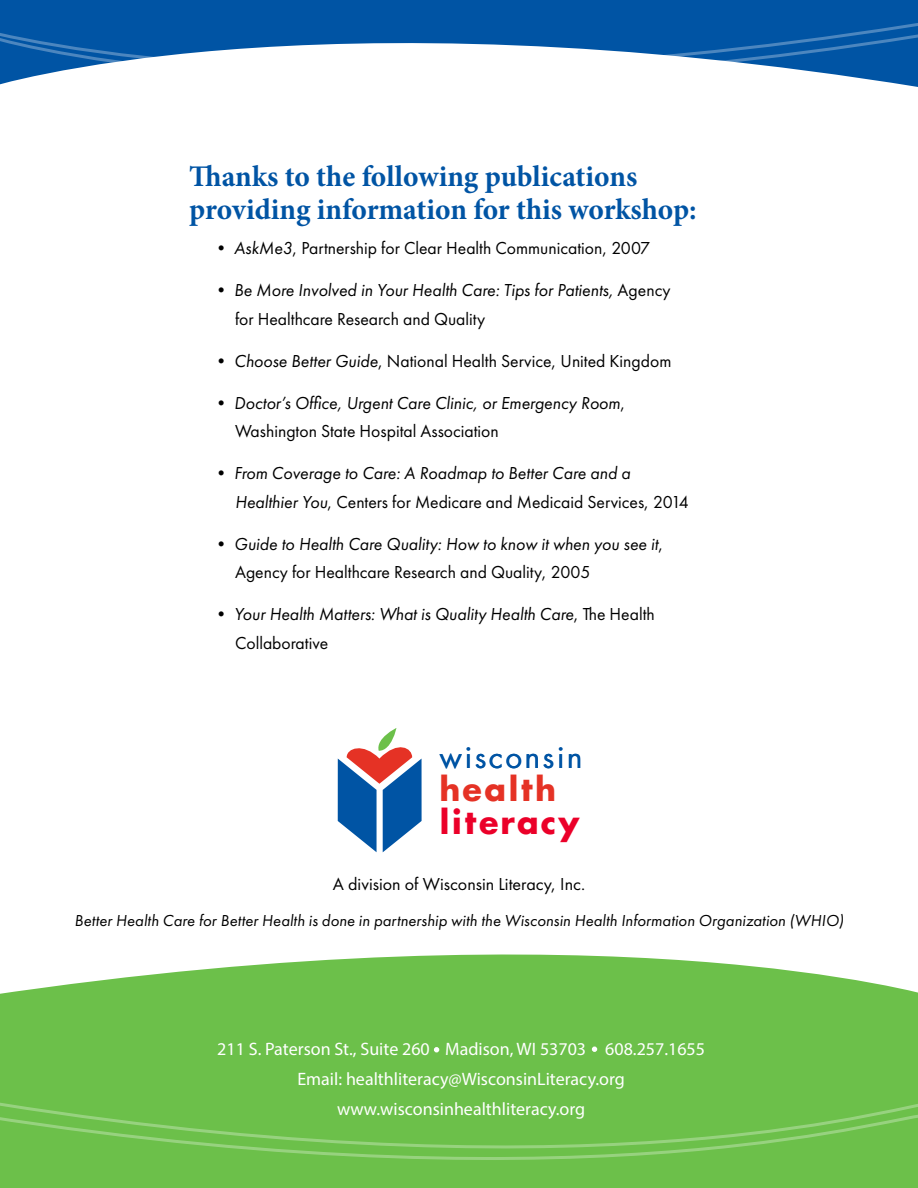
<style>
.page{position:relative;width:918px;height:1188px;background:#fff}
.page>*{position:absolute;margin:0;border:0;box-sizing:border-box;transform-origin:0 0}
.t1{font:700 31.8px "Futura";letter-spacing:.075em;color:#eb0029}
.t2{font:700 31.8px "Futura";letter-spacing:.085em;color:#e53225}
.t3{font:700 30px/33px "Minion Pro";color:#0054a4}
.t4{font:29.4px "Futura";letter-spacing:.085em;color:#0054a4}
.t5{font:italic 18px/28.5px "Futura PT";color:#000}
.t6{font:18px "Futura PT";color:#000}
.t7{font:18px/30px "Myriad Pro";color:#fff;text-align:center}
.t8{font:italic 16.5px "Futura PT";letter-spacing:.005em;color:#000}
.s1{font-style:italic}
.s2{font-style:normal}
</style>
<div class="page">
<svg style="left:0;top:954px;width:918px;height:234px;background:#7bc65c"></svg>
<div style="left:0;top:1057px;width:918px;height:12px;background:#6cc04a"></div>
<svg style="left:0;top:1069px;width:918px;height:93px;background:#6ec14d"></svg>
<svg style="left:434px;top:1047px;width:5px;height:5px"></svg>
<svg style="left:592px;top:1047px;width:5px;height:5px"></svg>
<svg style="left:338px;top:728px;width:84px;height:124px"></svg>
<svg style="left:0;top:73px;width:918px;height:10px"></svg>
<svg style="left:0;top:0;width:918px;height:73px"></svg>
<h2 class="t3" style="left:189px;top:160px;width:509px">Thanks to the following publications providing information for this workshop:</h2>
<p class="t6" style="left:213px;top:238px;width:439px">• <span class="s1">AskMe3</span>, Partnership for Clear Health Communication, 2007</p>
<p class="t5" style="left:235px;top:276px;width:437px;text-indent:-23px"><span class="s2">•</span> Be More Involved in Your Health Care: Tips for Patients, <span class="s2">Agency for Healthcare Research and Quality</span></p>
<p class="t6" style="left:213px;top:350px;width:460px">• <span class="s1">Choose Better Guide</span>, National Health Service, United Kingdom</p>
<p class="t5" style="left:235px;top:389px;width:392px;text-indent:-23px"><span class="s2">•</span> Doctor’s Office, Urgent Care Clinic, or Emergency Room<span class="s2">,<br>Washington State Hospital Association</span></p>
<p class="t5" style="left:235px;top:459px;width:455px;text-indent:-23px"><span class="s2">•</span> From Coverage to Care: A Roadmap to Better Care and a<br>Healthier You<span class="s2">, Centers for Medicare and Medicaid Services, 2014</span></p>
<p class="t5" style="left:235px;top:529px;width:430px;text-indent:-23px"><span class="s2">•</span> Guide to Health Care Quality: How to know it when you see it<span class="s2">,<br>Agency for Healthcare Research and Quality, 2005</span></p>
<p class="t5" style="left:235px;top:600px;width:421px;text-indent:-23px"><span class="s2">•</span> Your Health Matters: What is Quality Health Care<span class="s2">, The Health<br>Collaborative</span></p>
<h3 class="t4" style="left:440px;top:737px;width:144px">wisconsin</h3>
<h1 class="t1" style="left:440px;top:800px;width:141px">literacy</h1>
<h1 class="t2" style="left:440px;top:767px;width:118px">health</h1>
<p class="t6" style="left:333px;top:873px;width:254px">A division of Wisconsin Literacy, Inc.</p>
<p class="t8" style="left:74px;top:910px;width:771px">Better Health Care for Better Health is done in partnership with the Wisconsin Health Information Organization (WHIO)</p>
<p class="t7" style="left:217px;top:1033px;width:489px">211 S. Paterson St., Suite 260 Madison, WI 53703 608.257.1655<br>Email: healthliteracy@WisconsinLiteracy.org www.wisconsinhealthliteracy.org</p>
</div>
